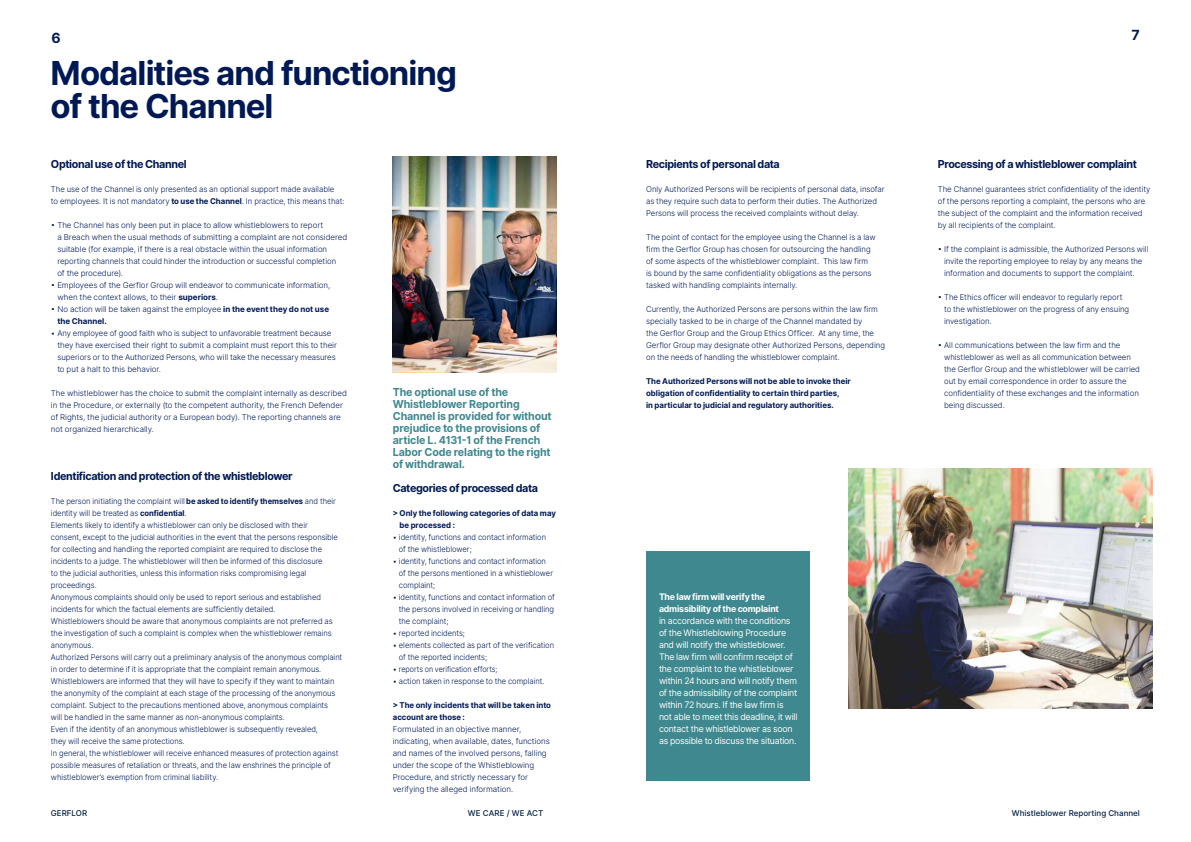
<style>
.page{position:relative;width:1191px;height:842px;background:#fff}
.page>*{position:absolute;margin:0;border:0;box-sizing:border-box;transform-origin:0 0}
.t1{font:700 33px/33px "Inter";letter-spacing:-.03em;color:#001954}
.t2{font:700 14px "Inter";color:#001954}
.t3{font:700 11px/12px "Inter";letter-spacing:-.01em;color:#3f8890}
.t4{font:700 11px "Inter";letter-spacing:-.03em;color:#001954}
.t5{font:9px/12px "Inter";letter-spacing:-.025em;color:#fff}
.t6{font:700 9px/12px "Inter";letter-spacing:-.025em;color:#fff}
.t7{font:300 8px/12px "Inter";letter-spacing:-.005em;color:#001954}
.t8{font:300 8px/12px "Inter";letter-spacing:-.005em;color:#001954;scale:.95 1}
.t9{font:700 8px/12px "Inter";color:#001954}
.t10{font:500 8px "Inter";color:#001e41}
.s1{font-weight:700}
</style>
<div class="page">
<div style="left:646px;top:551px;width:164px;height:229px;background:#3f8890"></div>
<img style="left:393px;top:156px;width:164px;height:216px">
<img style="left:848px;top:468px;width:304px;height:240px">
<h2 class="t2" style="left:51px;top:27px;width:11px">6</h2>
<h2 class="t2" style="left:1131px;top:25px;width:10px">7</h2>
<h1 class="t1" style="left:51px;top:58px;width:408px">Modalities and functioning of the Channel</h1>
<h3 class="t4" style="left:51px;top:156px;width:137px">Optional use of the Channel</h3>
<p class="t7" style="left:51px;top:183px;width:295px">The use of the Channel is only presented as an optional support made available<br>to employees. It is not mandatory <span class="s1">to use the Channel</span>. In practice, this means that:</p>
<p class="t7" style="left:57px;top:219px;width:292px;text-indent:-6px">• The Channel has only been put in place to allow whistleblowers to report<br>a Breach when the usual methods of submitting a complaint are not considered suitable (for example, if there is a real obstacle within the usual information reporting channels that could hinder the introduction or successful completion<br>of the procedure).</p>
<p class="t7" style="left:57px;top:279px;width:274px;text-indent:-6px">• Employees of the Gerflor Group will endeavor to communicate information, when the context allows, to their <span class="s1">superiors</span>.</p>
<p class="t7" style="left:57px;top:303px;width:273px;text-indent:-6px">• No action will be taken against the employee <span class="s1">in the event they do not use the Channel.</span></p>
<p class="t7" style="left:57px;top:327px;width:281px;text-indent:-6px">• Any employee of good faith who is subject to unfavorable treatment because they have exercised their right to submit a complaint must report this to their superiors or to the Authorized Persons, who will take the necessary measures to put a halt to this behavior.</p>
<p class="t7" style="left:51px;top:387px;width:297px">The whistleblower has the choice to submit the complaint internally as described in the Procedure, or externally (to the competent authority, the French Defender of Rights, the judicial authority or a European body). The reporting channels are not organized hierarchically.</p>
<h3 class="t4" style="left:51px;top:468px;width:243px">Identification and protection of the whistleblower</h3>
<p class="t8" style="left:51px;top:495px;width:308px">The person initiating the complaint will <span class="s1">be asked to identify themselves</span> and their identity will be treated as <span class="s1">confidential</span>.<br>Elements likely to identify a whistleblower can only be disclosed with their<br>consent, except to the judicial authorities in the event that the persons responsible for collecting and handling the reported complaint are required to disclose the incidents to a judge. The whistleblower will then be informed of this disclosure<br>to the judicial authorities, unless this information risks compromising legal proceedings.<br>Anonymous complaints should only be used to report serious and established incidents for which the factual elements are sufficiently detailed.<br>Whistleblowers should be aware that anonymous complaints are not preferred as the investigation of such a complaint is complex when the whistleblower remains anonymous.<br>Authorized Persons will carry out a preliminary analysis of the anonymous complaint in order to determine if it is appropriate that the complaint remain anonymous.<br>Whistleblowers are informed that they will have to specify if they want to maintain the anonymity of the complaint at each stage of the processing of the anonymous complaint. Subject to the precautions mentioned above, anonymous complaints<br>will be handled in the same manner as non-anonymous complaints.<br>Even if the identity of an anonymous whistleblower is subsequently revealed,<br>they will receive the same protections.<br>In general, the whistleblower will receive enhanced measures of protection against possible measures of retaliation or threats, and the law enshrines the principle of whistleblower’s exemption from criminal liability.</p>
<h3 class="t3" style="left:393px;top:386px;width:160px">The optional use of the<br>Whistleblower Reporting<br>Channel is provided for without prejudice to the provisions of article L. 4131-1 of the French<br>Labor Code relating to the right of withdrawal.</h3>
<h3 class="t4" style="left:393px;top:480px;width:147px">Categories of processed data</h3>
<p class="t9" style="left:399px;top:507px;width:158px;text-indent:-7px">&gt; Only the following categories of data may be processed :</p>
<p class="t8" style="left:399px;top:531px;width:156px;text-indent:-6px">• identity, functions and contact information of the whistleblower;</p>
<p class="t8" style="left:399px;top:555px;width:164px;text-indent:-6px">• identity, functions and contact information of the persons mentioned in a whistleblower complaint;</p>
<p class="t8" style="left:399px;top:591px;width:166px;text-align:justify;text-indent:-6px">• identity, functions and contact information of the persons involved in receiving or handling the complaint;</p>
<p class="t8" style="left:393px;top:627px;width:77px">• reported incidents;</p>
<p class="t8" style="left:399px;top:639px;width:165px;text-indent:-6px">• elements collected as part of the verification of the reported incidents;</p>
<p class="t8" style="left:393px;top:663px;width:112px">• reports on verification efforts;</p>
<p class="t8" style="left:393px;top:675px;width:161px">• action taken in response to the complaint.</p>
<p class="t9" style="left:393px;top:699px;width:160px">&gt; The only incidents that will be taken into account are those :</p>
<p class="t7" style="left:393px;top:723px;width:159px">Formulated in an objective manner, indicating, when available, dates, functions and names of the involved persons, falling under the scope of the Whistleblowing Procedure, and strictly necessary for verifying the alleged information.</p>
<h3 class="t4" style="left:646px;top:156px;width:135px">Recipients of personal data</h3>
<p class="t7" style="left:646px;top:183px;width:240px">Only Authorized Persons will be recipients of personal data, insofar as they require such data to perform their duties. The Authorized<br>Persons will process the received complaints without delay.</p>
<p class="t7" style="left:646px;top:231px;width:231px">The point of contact for the employee using the Channel is a law firm the Gerflor Group has chosen for outsourcing the handling of some aspects of the whistleblower complaint. This law firm is bound by the same confidentiality obligations as the persons tasked with handling complaints internally.</p>
<p class="t7" style="left:646px;top:303px;width:240px">Currently, the Authorized Persons are persons within the law firm specially tasked to be in charge of the Channel mandated by<br>the Gerflor Group and the Group Ethics Officer. At any time, the Gerflor Group may designate other Authorized Persons, depending on the needs of handling the whistleblower complaint.</p>
<p class="t9" style="left:646px;top:375px;width:206px">The Authorized Persons will not be able to invoke their obligation of confidentiality to certain third parties,<br>in particular to judicial and regulatory authorities.</p>
<h3 class="t4" style="left:938px;top:156px;width:200px">Processing of a whistleblower complaint</h3>
<p class="t7" style="left:938px;top:183px;width:214px">The Channel guarantees strict confidentiality of the identity of the persons reporting a complaint, the persons who are the subject of the complaint and the information received by all recipients of the complaint.</p>
<p class="t7" style="left:944px;top:243px;width:206px;text-indent:-6px">• If the complaint is admissible, the Authorized Persons will invite the reporting employee to relay by any means the information and documents to support the complaint.</p>
<p class="t7" style="left:944px;top:291px;width:187px;text-indent:-6px">• The Ethics officer will endeavor to regularly report to the whistleblower on the progress of any ensuing investigation.</p>
<p class="t7" style="left:944px;top:339px;width:197px;text-indent:-6px">• All communications between the law firm and the whistleblower as well as all communication between the Gerflor Group and the whistleblower will be carried out by email correspondence in order to assure the confidentiality of these exchanges and the information being discussed.</p>
<p class="t6" style="left:659px;top:591px;width:121px">The law firm will verify the admissibility of the complaint</p>
<p class="t5" style="left:659px;top:615px;width:140px">in accordance with the conditions of the Whistleblowing Procedure and will notify the whistleblower.<br>The law firm will confirm receipt of the complaint to the whistleblower within 24 hours and will notify them of the admissibility of the complaint within 72 hours. If the law firm is not able to meet this deadline, it will contact the whistleblower as soon as possible to discuss the situation.</p>
<p class="t10" style="left:51px;top:807px;width:38px">GERFLOR</p>
<p class="t10" style="left:468px;top:807px;width:77px">WE CARE / WE ACT</p>
<p class="t10" style="left:1011px;top:807px;width:130px">Whistleblower Reporting Channel</p>
</div>
